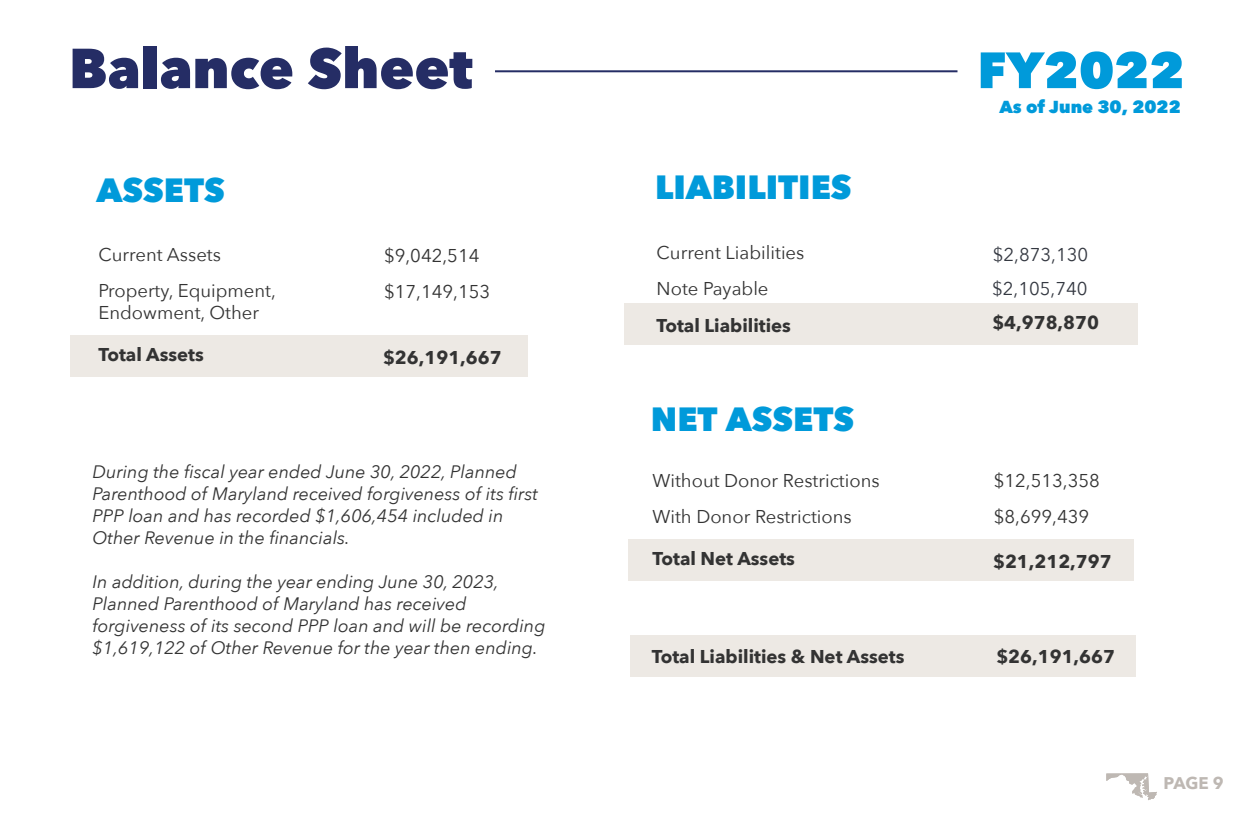
<style>
.page{position:relative;width:1260px;height:828px;background:#fff}
.page>*{position:absolute;margin:0;border:0;box-sizing:border-box;transform-origin:0 0}
.t1{font:800 55.8px "Avenir Next";color:#252d65}
.t2{font:800 50.4px "Avenir Next";color:#009ada}
.t3{font:800 33.6px "Avenir Next";color:#009ada}
.t4{font:18.4px/36px "Avenir Next";color:#333}
.t5{font:700 18.4px "Avenir Next";color:#333}
.t6{font:18.4px "Avenir Next";color:#343841}
.t7{font:italic 18px/22px "Avenir Next";color:#333}
.t8{font:800 17.4px "Avenir Next";color:#009ada}
.t9{font:700 16.8px "Avenir Next";color:#beb8b3}
</style>
<div class="page">
<div style="left:625px;top:303px;width:513px;height:42px;background:#ede9e4"></div>
<svg style="left:1106px;top:773px;width:51px;height:27px"></svg>
<div style="left:70px;top:335px;width:458px;height:42px;background:#ede9e4"></div>
<div style="left:629px;top:539px;width:505px;height:42px;background:#ede9e4"></div>
<div style="left:630px;top:635px;width:506px;height:42px;background:#ede9e4"></div>
<hr style="left:495px;top:70px;width:463px;height:2px;background:#252d65">
<h1 class="t1" style="left:69px;top:34px;width:405px">Balance Sheet</h1>
<h3 class="t3" style="left:97px;top:169px;width:130px">ASSETS</h3>
<p class="t4" style="left:98px;top:236px;width:179px">Current Assets<br>Property, Equipment,</p>
<p class="t4" style="left:98px;top:294px;width:162px">Endowment, Other</p>
<p class="t5" style="left:98px;top:339px;width:107px">Total Assets</p>
<p class="t4" style="left:384px;top:237px;width:108px">$9,042,514 $17,149,153</p>
<p class="t5" style="left:383px;top:341px;width:120px">$26,191,667</p>
<p class="t7" style="left:93px;top:460px;width:447px">During the fiscal year ended June 30, 2022, Planned Parenthood of Maryland received forgiveness of its first PPP loan and has recorded $1,606,454 included in Other Revenue in the financials.</p>
<p class="t7" style="left:93px;top:570px;width:455px">In addition, during the year ending June 30, 2023, Planned Parenthood of Maryland has received forgiveness of its second PPP loan and will be recording $1,619,122 of Other Revenue for the year then ending.</p>
<h3 class="t3" style="left:655px;top:167px;width:198px">LIABILITIES</h3>
<p class="t4" style="left:657px;top:234px;width:149px">Current Liabilities<br>Note Payable</p>
<p class="t5" style="left:656px;top:310px;width:136px">Total Liabilities</p>
<h3 class="t3" style="left:651px;top:398px;width:205px">NET ASSETS</h3>
<p class="t4" style="left:652px;top:462px;width:229px">Without Donor Restrictions<br>With Donor Restrictions</p>
<p class="t5" style="left:652px;top:543px;width:144px">Total Net Assets</p>
<p class="t5" style="left:652px;top:641px;width:254px">Total Liabilities &amp; Net Assets</p>
<h2 class="t2" style="left:977px;top:39px;width:209px">FY2022</h2>
<p class="t8" style="left:999px;top:96px;width:183px">As of June 30, 2022</p>
<p class="t6" style="left:993px;top:239px;width:97px">$2,873,130</p>
<p class="t6" style="left:992px;top:273px;width:97px">$2,105,740</p>
<p class="t5" style="left:992px;top:307px;width:108px">$4,978,870</p>
<p class="t4" style="left:994px;top:462px;width:108px">$12,513,358 $8,699,439</p>
<p class="t5" style="left:993px;top:546px;width:120px">$21,212,797</p>
<p class="t5" style="left:996px;top:640px;width:120px">$26,191,667</p>
<p class="t9" style="left:1164px;top:768px;width:62px">PAGE 9</p>
</div>
